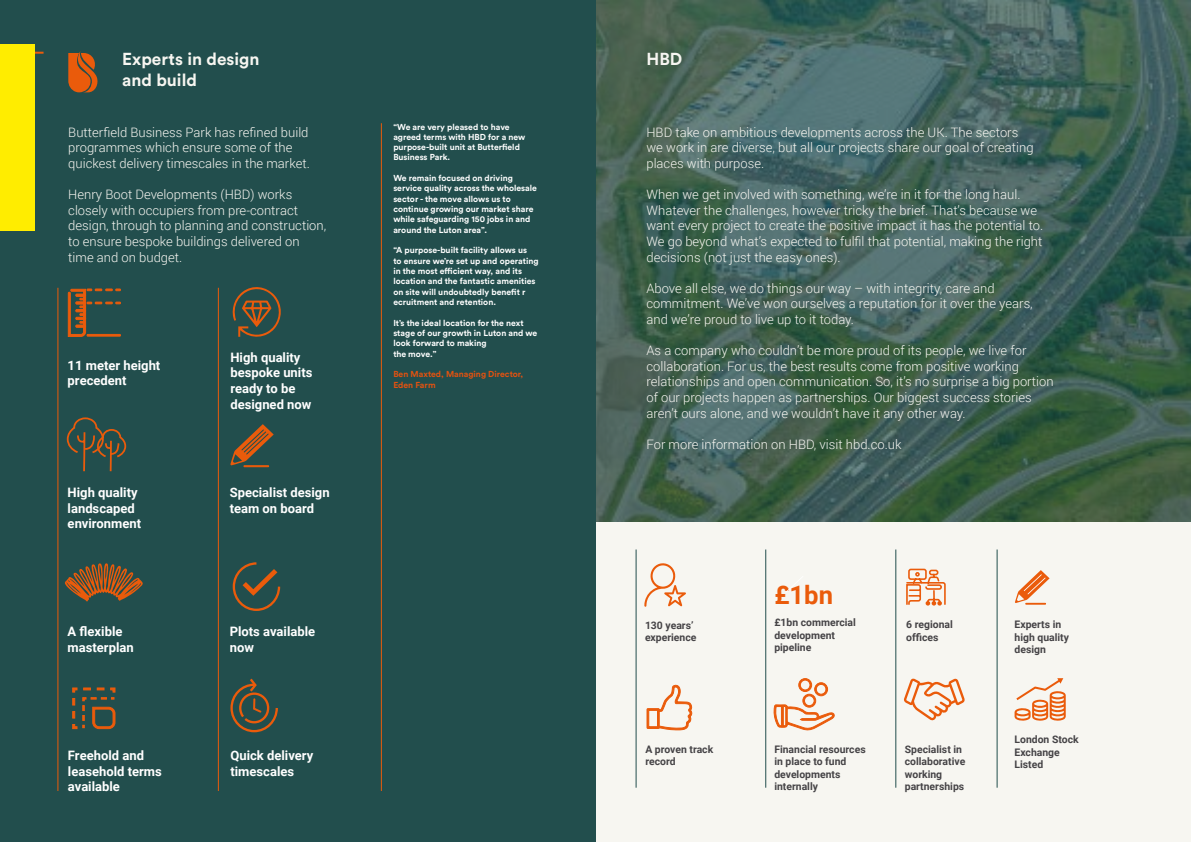
<style>
.page{position:relative;width:1191px;height:842px;background:#fff}
.page>*{position:absolute;margin:0;border:0;box-sizing:border-box;transform-origin:0 0}
.t1{font:700 25.6px "Roboto";color:#ea5b0b}
.t2{font:700 17.2px/20.6px "Circular Std";color:#f7f6f1}
.t3{font:300 13px/15.6px "Roboto";color:#f7f6f1}
.t4{font:700 13px/15.6px "Roboto";color:#fff}
.t5{font:700 10.4px/12.5px "Roboto";color:#454346}
.t6{font:700 8.6px/10.3px "Circular Std";color:#fff}
.t7{font:700 8.6px/10.3px "Circular Std";color:#e45210}
</style>
<div class="page">
<div style="left:595px;top:522px;width:596px;height:320px;background:#f7f6f1"></div>
<svg style="left:595px;top:0;width:596px;height:522px;background:#426256"></svg>
<div style="left:0;top:0;width:595px;height:842px;background:#224e4d"></div>
<hr style="left:57px;top:288px;width:1px;height:503px;background:#ea5b0b">
<hr style="left:218px;top:288px;width:1px;height:503px;background:#ea5b0b">
<hr style="left:381px;top:123px;width:1px;height:668px;background:#ea5b0b">
<svg style="left:230px;top:678px;width:48px;height:55px"></svg>
<svg style="left:67px;top:288px;width:54px;height:49px"></svg>
<svg style="left:72px;top:687px;width:44px;height:43px"></svg>
<hr style="left:635px;top:549px;width:1px;height:239px;background:#224e4d">
<hr style="left:765px;top:549px;width:1px;height:239px;background:#224e4d">
<hr style="left:895px;top:549px;width:1px;height:239px;background:#224e4d">
<svg style="left:906px;top:568px;width:40px;height:38px"></svg>
<svg style="left:904px;top:678px;width:61px;height:43px"></svg>
<svg style="left:1014px;top:678px;width:51px;height:43px"></svg>
<svg style="left:644px;top:563px;width:42px;height:44px"></svg>
<hr style="left:0;top:52px;width:44px;height:2px;background:#ea5b0b">
<svg style="left:68px;top:51px;width:30px;height:41px"></svg>
<svg style="left:232px;top:287px;width:49px;height:50px"></svg>
<svg style="left:66px;top:417px;width:61px;height:55px"></svg>
<svg style="left:64px;top:563px;width:79px;height:39px"></svg>
<svg style="left:232px;top:562px;width:49px;height:49px"></svg>
<svg style="left:1015px;top:570px;width:34px;height:34px"></svg>
<svg style="left:773px;top:678px;width:62px;height:53px"></svg>
<svg style="left:646px;top:684px;width:46px;height:47px"></svg>
<svg style="left:230px;top:424px;width:44px;height:43px"></svg>
<div style="left:0;top:44px;width:35px;height:186px;background:#ffed00"></div>
<hr style="left:996px;top:549px;width:1px;height:239px;background:#224e4d">
<h2 class="t2" style="left:122px;top:48px;width:139px">Experts in design and build</h2>
<h2 class="t2" style="left:646px;top:48px;width:37px">HBD</h2>
<p class="t3" style="left:68px;top:124px;width:243px">Butterfield Business Park has refined build programmes which ensure some of the quickest delivery timescales in the market.</p>
<p class="t3" style="left:68px;top:186px;width:259px">Henry Boot Developments (HBD) works closely with occupiers from pre-contract design, through to planning and construction, to ensure bespoke buildings delivered on time and on budget.</p>
<p class="t4" style="left:68px;top:357px;width:94px">11 meter height precedent</p>
<p class="t4" style="left:230px;top:349px;width:83px">High quality bespoke units ready to be designed now</p>
<p class="t4" style="left:68px;top:484px;width:75px">High quality landscaped environment</p>
<p class="t4" style="left:230px;top:484px;width:101px">Specialist design team on board</p>
<p class="t4" style="left:68px;top:623px;width:68px">A flexible masterplan</p>
<p class="t4" style="left:230px;top:623px;width:87px">Plots available now</p>
<p class="t4" style="left:68px;top:747px;width:95px">Freehold and leasehold terms available</p>
<p class="t4" style="left:230px;top:747px;width:84px">Quick delivery timescales</p>
<p class="t6" style="left:393px;top:121px;width:133px">“We are very pleased to have agreed terms with HBD for a new purpose-built unit at Butterfield<br>Business Park.</p>
<p class="t6" style="left:393px;top:173px;width:145px">We remain focused on driving service quality across the wholesale sector - the move allows us to continue growing our market share while safeguarding 150 jobs in and around the Luton area”.</p>
<p class="t6" style="left:393px;top:245px;width:147px">“A purpose-built facility allows us<br>to ensure we’re set up and operating in the most efficient way, and its location and the fantastic amenities on site will undoubtedly benefit r ecruitment and retention.</p>
<p class="t6" style="left:393px;top:317px;width:145px">It’s the ideal location for the next stage of our growth in Luton and we look forward to making<br>the move.”</p>
<p class="t7" style="left:393px;top:369px;width:131px">Ben Maxted, Managing Director,<br>Eden Farm</p>
<p class="t3" style="left:646px;top:124px;width:389px">HBD take on ambitious developments across the UK. The sectors we work in are diverse, but all our projects share our goal of creating places with purpose.</p>
<p class="t3" style="left:646px;top:186px;width:398px">When we get involved with something, we’re in it for the long haul.<br>Whatever the challenges, however tricky the brief. That’s because we want every project to create the positive impact it has the potential to.<br>We go beyond what’s expected to fulfil that potential, making the right decisions (not just the easy ones).</p>
<p class="t3" style="left:646px;top:280px;width:388px">Above all else, we do things our way – with integrity, care and commitment. We’ve won ourselves a reputation for it over the years, and we’re proud to live up to it today.</p>
<p class="t3" style="left:646px;top:342px;width:409px">As a company who couldn’t be more proud of its people, we live for collaboration. For us, the best results come from positive working relationships and open communication. So, it’s no surprise a big portion of our projects happen as partnerships. Our biggest success stories aren’t ours alone, and we wouldn’t have it any other way.</p>
<p class="t3" style="left:646px;top:436px;width:256px">For more information on HBD, visit hbd.co.uk</p>
<h1 class="t1" style="left:774px;top:577px;width:60px">£1bn</h1>
<p class="t5" style="left:774px;top:616px;width:83px">£1bn commercial development pipeline</p>
<p class="t5" style="left:906px;top:618px;width:48px">6 regional offices</p>
<p class="t5" style="left:645px;top:618px;width:53px">130 years’ experience</p>
<p class="t5" style="left:1014px;top:618px;width:56px">Experts in high quality design</p>
<p class="t5" style="left:645px;top:742px;width:69px">A proven track record</p>
<p class="t5" style="left:774px;top:742px;width:93px">Financial resources in place to fund developments internally</p>
<p class="t5" style="left:904px;top:742px;width:62px">Specialist in collaborative working partnerships</p>
<p class="t5" style="left:1014px;top:733px;width:66px">London Stock<br>Exchange<br>Listed</p>
</div>
